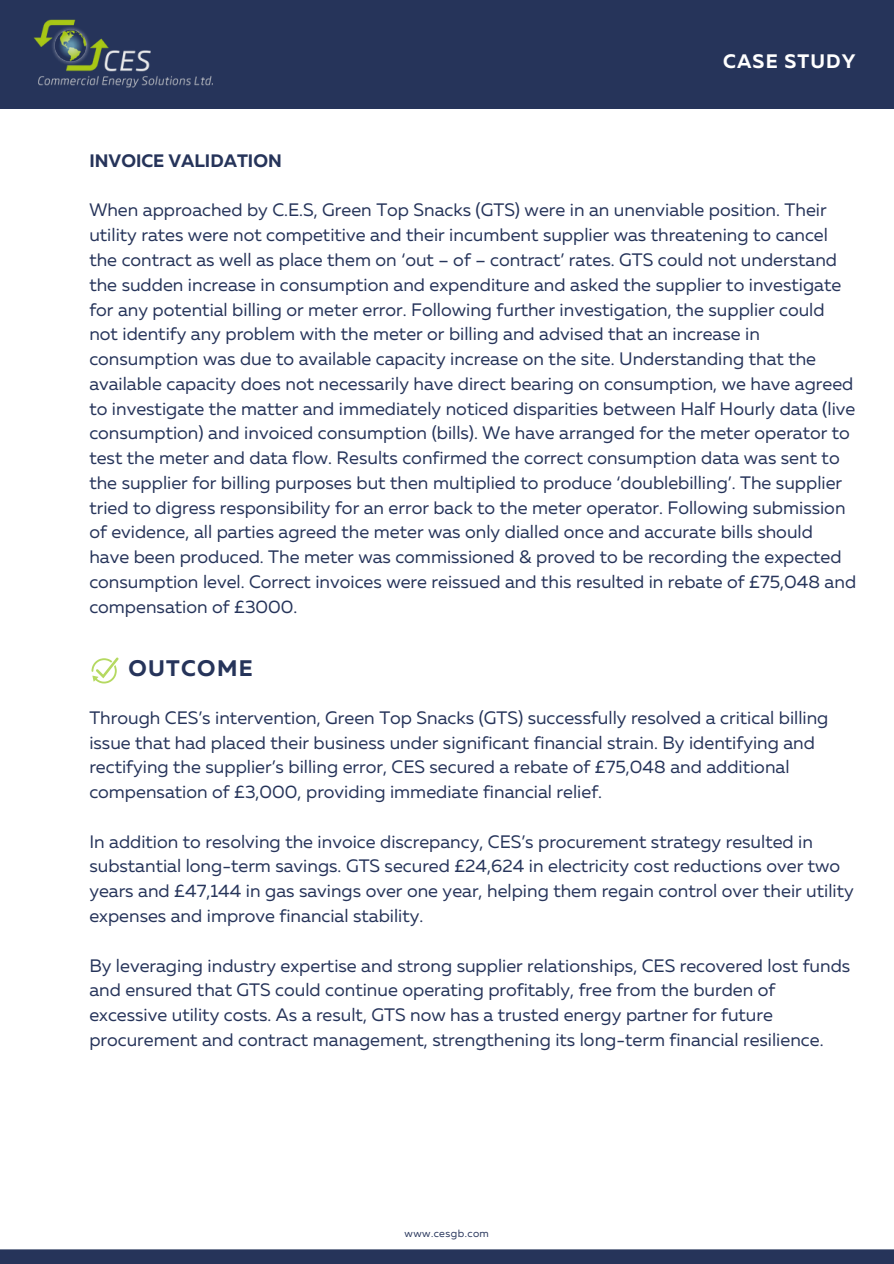
<style>
.page{position:relative;width:894px;height:1264px;background:#fff}
.page>*{position:absolute;margin:0;border:0;box-sizing:border-box;transform-origin:0 0}
.t1{font:700 22.5px "Muller";letter-spacing:.06em;color:#26345a}
.t2{font:700 19.5px "Muller";letter-spacing:.06em;color:#fff}
.t3{font:18px/24.8px "Muller";color:#26345a}
.t4{font:700 18px "Muller";color:#26345a}
.t5{font:10.5px "Muller";letter-spacing:.04em;color:#26345a}
</style>
<div class="page">
<div style="left:0;top:1249px;width:893px;height:14px;background:#26345a"></div>
<div style="left:0;top:0;width:893px;height:109px;background:#26345a"></div>
<img style="left:34px;top:19px;width:179px;height:68px">
<svg style="left:91px;top:657px;width:27px;height:26px"></svg>
<h3 class="t2" style="left:722px;top:53px;width:134px">CASE STUDY</h3>
<h2 class="t4" style="left:89px;top:153px;width:194px">INVOICE VALIDATION</h2>
<h2 class="t3" style="left:89px;top:199px;width:768px">When approached by C.E.S, Green Top Snacks (GTS) were in an unenviable position. Their utility rates were not competitive and their incumbent supplier was threatening to cancel the contract as well as place them on ‘out – of – contract’ rates. GTS could not understand the sudden increase in consumption and expenditure and asked the supplier to investigate for any potential billing or meter error. Following further investigation, the supplier could not identify any problem with the meter or billing and advised that an increase in consumption was due to available capacity increase on the site. Understanding that the available capacity does not necessarily have direct bearing on consumption, we have agreed to investigate the matter and immediately noticed disparities between Half Hourly data (live consumption) and invoiced consumption (bills). We have arranged for the meter operator to test the meter and data flow. Results confirmed the correct consumption data was sent to the supplier for billing purposes but then multiplied to produce ‘doublebilling’. The supplier tried to digress responsibility for an error back to the meter operator. Following submission of evidence, all parties agreed the meter was only dialled once and accurate bills should have been produced. The meter was commissioned &amp; proved to be recording the expected consumption level. Correct invoices were reissued and this resulted in rebate of £75,048 and compensation of £3000.</h2>
<p class="t1" style="left:128px;top:658px;width:126px">OUTCOME</p>
<h1 class="t3" style="left:89px;top:706px;width:740px">Through CES’s intervention, Green Top Snacks (GTS) successfully resolved a critical billing issue that had placed their business under significant financial strain. By identifying and rectifying the supplier’s billing error, CES secured a rebate of £75,048 and additional compensation of £3,000, providing immediate financial relief.</h1>
<h3 class="t3" style="left:89px;top:830px;width:765px">In addition to resolving the invoice discrepancy, CES’s procurement strategy resulted in substantial long-term savings. GTS secured £24,624 in electricity cost reductions over two years and £47,144 in gas savings over one year, helping them regain control over their utility expenses and improve financial stability.</h3>
<h3 class="t3" style="left:89px;top:954px;width:762px">By leveraging industry expertise and strong supplier relationships, CES recovered lost funds and ensured that GTS could continue operating profitably, free from the burden of excessive utility costs. As a result, GTS now has a trusted energy partner for future procurement and contract management, strengthening its long-term financial resilience.</h3>
<p class="t5" style="left:404px;top:1229px;width:86px">www.cesgb.com</p>
</div>
